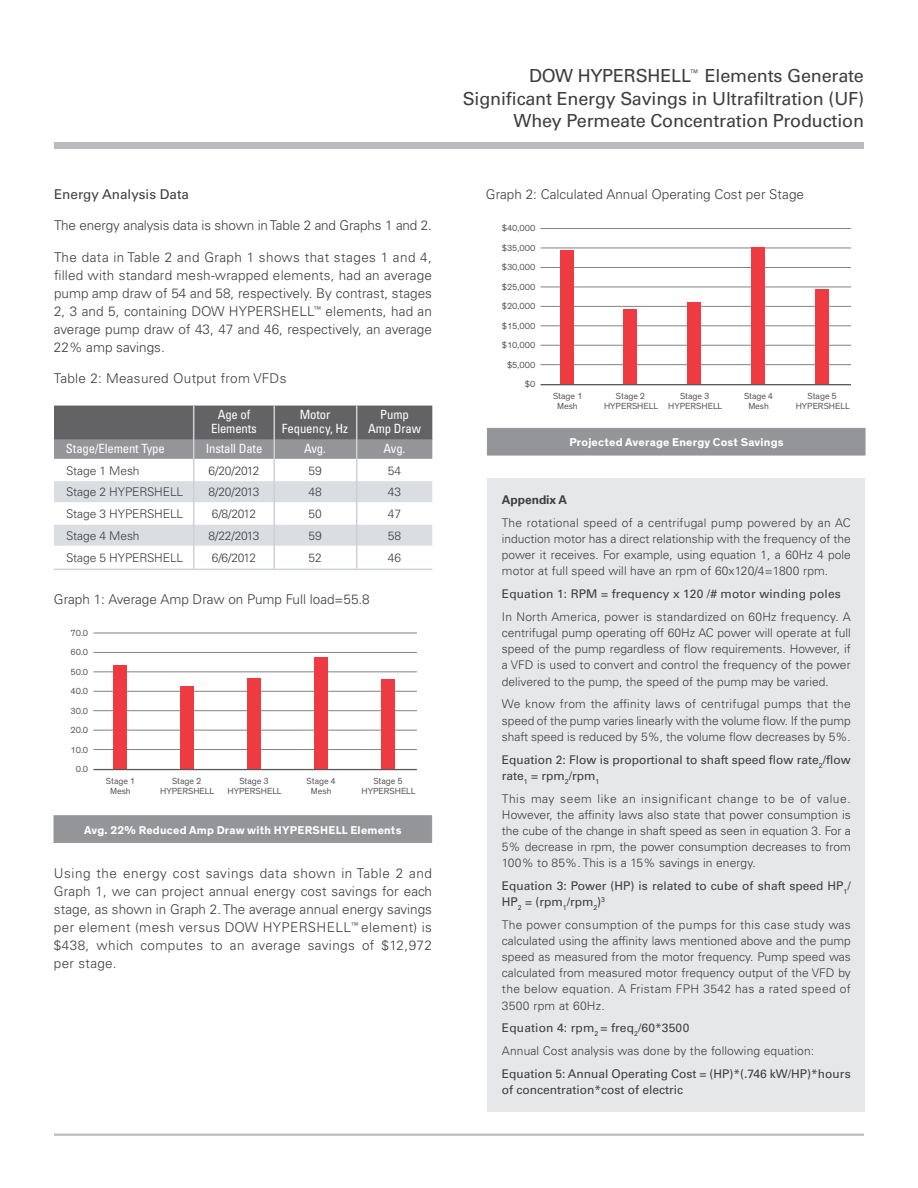
<style>
.page{position:relative;width:918px;height:1188px;background:#fff}
.page>*{position:absolute;margin:0;border:0;box-sizing:border-box;transform-origin:0 0}
.t1{font:18px/22.5px "Univers LT Std";letter-spacing:-.01em;color:#3e3e3f;text-align:right}
.t2{font:300 13.5px/18px "Univers LT Std";color:#3e3e3f;text-align:justify}
.t3{font:300 13.5px "Univers LT Std";letter-spacing:.02em;color:#3e3e3f}
.t4{font:13.5px "Univers LT Std";color:#3e3e3f}
.t5{font:condensed 12.75px "Univers LT Std";letter-spacing:-.01em;color:#fff}
.t6{font:300 12px/16.2px "Univers LT Std";color:#3e3e3f;text-align:justify}
.t7{font:12px/16px "Univers LT Std";color:#3e3e3f}
.t8{font:700 12px "Univers LT Std";letter-spacing:-.005em;color:#3e3e3f}
.t9{font:700 11.55px "Dow Corporate";letter-spacing:.02em;color:#fff}
.t10{font:9px/19.5px "Dow Corporate";color:#57585a;text-align:center}
.s1{font-weight:400}
</style>
<div class="page">
<div style="left:487px;top:478px;width:378px;height:634px;background:#e6e7e9"></div>
<hr style="left:54px;top:1134px;width:810px;height:2px;background:#babbbe">
<div style="left:54px;top:406px;width:378px;height:34px;background:#636366"></div>
<div style="left:54px;top:439px;width:378px;height:20px;background:#939598"></div>
<div style="left:54px;top:481px;width:378px;height:21px;background:#dadee2"></div>
<div style="left:54px;top:525px;width:378px;height:21px;background:#dadee2"></div>
<hr style="left:54px;top:569px;width:378px;height:1px;background:#ccd1d5">
<hr style="left:193px;top:406px;width:1px;height:163px;background:#ccd1d5">
<hr style="left:356px;top:406px;width:1px;height:163px;background:#ccd1d5">
<hr style="left:274px;top:406px;width:1px;height:163px;background:#ccd1d5">
<div style="left:54px;top:815px;width:378px;height:28px;background:#939598;border:1px solid #939598"></div>
<hr style="left:93px;top:749px;width:324px;height:1px;background:#808285">
<hr style="left:93px;top:730px;width:324px;height:1px;background:#808285">
<hr style="left:93px;top:710px;width:324px;height:1px;background:#808285">
<hr style="left:93px;top:691px;width:324px;height:1px;background:#808285">
<hr style="left:93px;top:672px;width:324px;height:1px;background:#808285">
<hr style="left:93px;top:652px;width:324px;height:1px;background:#808285">
<hr style="left:93px;top:633px;width:324px;height:1px;background:#808285">
<div style="left:113px;top:665px;width:13px;height:104px;background:#ee3a41"></div>
<div style="left:180px;top:687px;width:13px;height:82px;background:#ee3a41"></div>
<div style="left:247px;top:679px;width:13px;height:90px;background:#ee3a41"></div>
<div style="left:314px;top:658px;width:14px;height:111px;background:#ee3a41"></div>
<div style="left:382px;top:680px;width:13px;height:89px;background:#ee3a41"></div>
<hr style="left:93px;top:769px;width:324px;height:1px;background:#57585a">
<hr style="left:541px;top:248px;width:310px;height:1px;background:#808285">
<hr style="left:541px;top:228px;width:310px;height:1px;background:#808285">
<hr style="left:541px;top:364px;width:310px;height:1px;background:#808285">
<hr style="left:541px;top:345px;width:310px;height:1px;background:#808285">
<hr style="left:541px;top:326px;width:310px;height:1px;background:#808285">
<hr style="left:541px;top:306px;width:310px;height:1px;background:#808285">
<hr style="left:541px;top:287px;width:310px;height:1px;background:#808285">
<hr style="left:541px;top:267px;width:310px;height:1px;background:#808285">
<div style="left:560px;top:251px;width:14px;height:133px;background:#ee3a41"></div>
<div style="left:624px;top:309px;width:13px;height:75px;background:#ee3a41"></div>
<div style="left:688px;top:302px;width:13px;height:82px;background:#ee3a41"></div>
<div style="left:752px;top:247px;width:13px;height:137px;background:#ee3a41"></div>
<div style="left:816px;top:290px;width:13px;height:94px;background:#ee3a41"></div>
<hr style="left:541px;top:384px;width:310px;height:1px;background:#57585a">
<div style="left:487px;top:428px;width:378px;height:27px;background:#939598"></div>
<div style="left:54px;top:142px;width:810px;height:7px;background:#babbbe"></div>
<p class="t4" style="left:54px;top:186px;width:137px">Energy Analysis Data</p>
<p class="t2" style="left:54px;top:216px;width:380px">The energy analysis data is shown in Table 2 and Graphs 1 and 2.</p>
<p class="t2" style="left:54px;top:248px;width:380px">The data in Table 2 and Graph 1 shows that stages 1 and 4, filled with standard mesh-wrapped elements, had an average pump amp draw of 54 and 58, respectively. By contrast, stages 2, 3 and 5, containing DOW HYPERSHELL<sup>™</sup> elements, had an average pump draw of 43, 47 and 46, respectively, an average 22% amp savings.</p>
<p class="t3" style="left:54px;top:370px;width:234px">Table 2: Measured Output from VFDs</p>
<p class="t5" style="left:218px;top:406px;width:34px">Age of</p>
<p class="t5" style="left:300px;top:406px;width:32px">Motor</p>
<p class="t5" style="left:380px;top:406px;width:30px">Pump</p>
<p class="t5" style="left:211px;top:420px;width:47px">Elements</p>
<p class="t5" style="left:282px;top:420px;width:68px">Fequency, Hz</p>
<p class="t5" style="left:368px;top:420px;width:54px">Amp Draw</p>
<p class="t5" style="left:66px;top:440px;width:100px">Stage/Element Type</p>
<p class="t5" style="left:206px;top:440px;width:58px">Install Date</p>
<p class="t5" style="left:304px;top:440px;width:23px">Avg.</p>
<p class="t5" style="left:383px;top:440px;width:23px">Avg.</p>
<p class="t6" style="left:66px;top:462px;width:75px">Stage 1 Mesh</p>
<p class="t6" style="left:209px;top:462px;width:52px">6/20/2012</p>
<p class="t6" style="left:308px;top:462px;width:15px">59</p>
<p class="t6" style="left:388px;top:462px;width:15px">54</p>
<p class="t6" style="left:66px;top:484px;width:119px">Stage 2 HYPERSHELL</p>
<p class="t6" style="left:209px;top:484px;width:52px">8/20/2013</p>
<p class="t6" style="left:308px;top:484px;width:15px">48</p>
<p class="t6" style="left:388px;top:484px;width:15px">43</p>
<p class="t6" style="left:66px;top:506px;width:119px">Stage 3 HYPERSHELL</p>
<p class="t6" style="left:212px;top:506px;width:46px">6/8/2012</p>
<p class="t6" style="left:308px;top:506px;width:15px">50</p>
<p class="t6" style="left:388px;top:506px;width:15px">47</p>
<p class="t6" style="left:66px;top:527px;width:75px">Stage 4 Mesh</p>
<p class="t6" style="left:209px;top:527px;width:52px">8/22/2013</p>
<p class="t6" style="left:308px;top:527px;width:15px">59</p>
<p class="t6" style="left:388px;top:527px;width:15px">58</p>
<p class="t6" style="left:66px;top:549px;width:119px">Stage 5 HYPERSHELL</p>
<p class="t6" style="left:212px;top:549px;width:46px">6/6/2012</p>
<p class="t6" style="left:308px;top:549px;width:15px">52</p>
<p class="t6" style="left:388px;top:549px;width:15px">46</p>
<p class="t2" style="left:54px;top:590px;width:317px">Graph 1: Average Amp Draw on Pump Full load=55.8</p>
<p class="t10" style="left:70px;top:623px;width:19px">70.0<br>60.0<br>50.0<br>40.0<br>30.0<br>20.0<br>10.0<br>0.0</p>
<p class="t10" style="left:106px;top:776px;width:31px;line-height:9.8px">Stage 1<br>Mesh</p>
<p class="t10" style="left:160px;top:776px;width:55px;line-height:9.8px">Stage 2<br>HYPERSHELL</p>
<p class="t10" style="left:228px;top:776px;width:55px;line-height:9.8px">Stage 3<br>HYPERSHELL</p>
<p class="t10" style="left:307px;top:776px;width:31px;line-height:9.8px">Stage 4<br>Mesh</p>
<p class="t10" style="left:362px;top:776px;width:55px;line-height:9.8px">Stage 5<br>HYPERSHELL</p>
<p class="t9" style="left:84px;top:823px;width:319px">Avg. 22% Reduced Amp Draw with HYPERSHELL Elements</p>
<p class="t2" style="left:54px;top:864px;width:380px">Using the energy cost savings data shown in Table 2 and Graph 1, we can project annual energy cost savings for each stage, as shown in Graph 2. The average annual energy savings per element (mesh versus DOW HYPERSHELL<sup>™</sup> element) is $438, which computes to an average savings of $12,972 per stage.</p>
<h1 class="t1" style="left:463px;top:65px;width:403px">DOW HYPERSHELL<sup>™</sup> Elements Generate<br>Significant Energy Savings in Ultrafiltration (UF)<br>Whey Permeate Concentration Production</h1>
<p class="t2" style="left:486px;top:185px;width:320px">Graph 2: Calculated Annual Operating Cost per Stage</p>
<p class="t10" style="left:502px;top:219px;width:35px;text-align:right">$40,000 $35,000 $30,000 $25,000 $20,000 $15,000 $10,000 $5,000 $0</p>
<p class="t10" style="left:553px;top:392px;width:31px;line-height:9.8px">Stage 1<br>Mesh</p>
<p class="t10" style="left:604px;top:392px;width:55px;line-height:9.8px">Stage 2<br>HYPERSHELL</p>
<p class="t10" style="left:668px;top:392px;width:55px;line-height:9.8px">Stage 3<br>HYPERSHELL</p>
<p class="t10" style="left:744px;top:392px;width:31px;line-height:9.8px">Stage 4<br>Mesh</p>
<p class="t10" style="left:796px;top:392px;width:55px;line-height:9.8px">Stage 5<br>HYPERSHELL</p>
<p class="t9" style="left:569px;top:435px;width:216px">Projected Average Energy Cost Savings</p>
<p class="t8" style="left:502px;top:493px;width:67px">Appendix A</p>
<p class="t6" style="left:502px;top:515px;width:350px">The rotational speed of a centrifugal pump powered by an AC induction motor has a direct relationship with the frequency of the power it receives. For example, using equation 1, a 60Hz 4 pole motor at full speed will have an rpm of 60x120/4=1800 rpm.</p>
<p class="t7" style="left:502px;top:586px;width:340px">Equation 1: RPM = frequency x 120 /# motor winding poles</p>
<p class="t6" style="left:502px;top:609px;width:350px">In North America, power is standardized on 60Hz frequency. A centrifugal pump operating off 60Hz AC power will operate at full speed of the pump regardless of flow requirements. However, if a VFD is used to convert and control the frequency of the power delivered to the pump, the speed of the pump may be varied.</p>
<p class="t6" style="left:502px;top:696px;width:350px">We know from the affinity laws of centrifugal pumps that the speed of the pump varies linearly with the volume flow. If the pump shaft speed is reduced by 5%, the volume flow decreases by 5%.</p>
<p class="t7" style="left:502px;top:751px;width:350px">Equation 2: Flow is proportional to shaft speed flow rate<sub>2</sub>/flow rate<sub>1</sub> = rpm<sub>2</sub>/rpm<sub>1</sub></p>
<p class="t6" style="left:502px;top:790px;width:350px">This may seem like an insignificant change to be of value.<br>However, the affinity laws also state that power consumption is the cube of the change in shaft speed as seen in equation 3. For a 5% decrease in rpm, the power consumption decreases to from 100% to 85%. This is a 15% savings in energy.</p>
<p class="t7" style="left:502px;top:878px;width:350px">Equation 3: Power (HP) is related to cube of shaft speed HP<sub>1</sub>/<br>HP<sub>2</sub> = (rpm<sub>1</sub>/rpm<sub>2</sub>)<sup>3</sup></p>
<p class="t6" style="left:502px;top:917px;width:350px">The power consumption of the pumps for this case study was calculated using the affinity laws mentioned above and the pump speed as measured from the motor frequency. Pump speed was calculated from measured motor frequency output of the VFD by the below equation. A Fristam FPH 3542 has a rated speed of 3500 rpm at 60Hz.</p>
<p class="t6" style="left:502px;top:1017px;width:314px;line-height:22.8px"><span class="s1">Equation 4: rpm</span><sub>2</sub> <span class="s1">= freq</span><sub>2</sub><span class="s1">/60*3500<br></span>Annual Cost analysis was done by the following equation:</p>
<p class="t7" style="left:502px;top:1066px;width:350px">Equation 5: Annual Operating Cost = (HP)*(.746 kW/HP)*hours of concentration*cost of electric</p>
</div>
